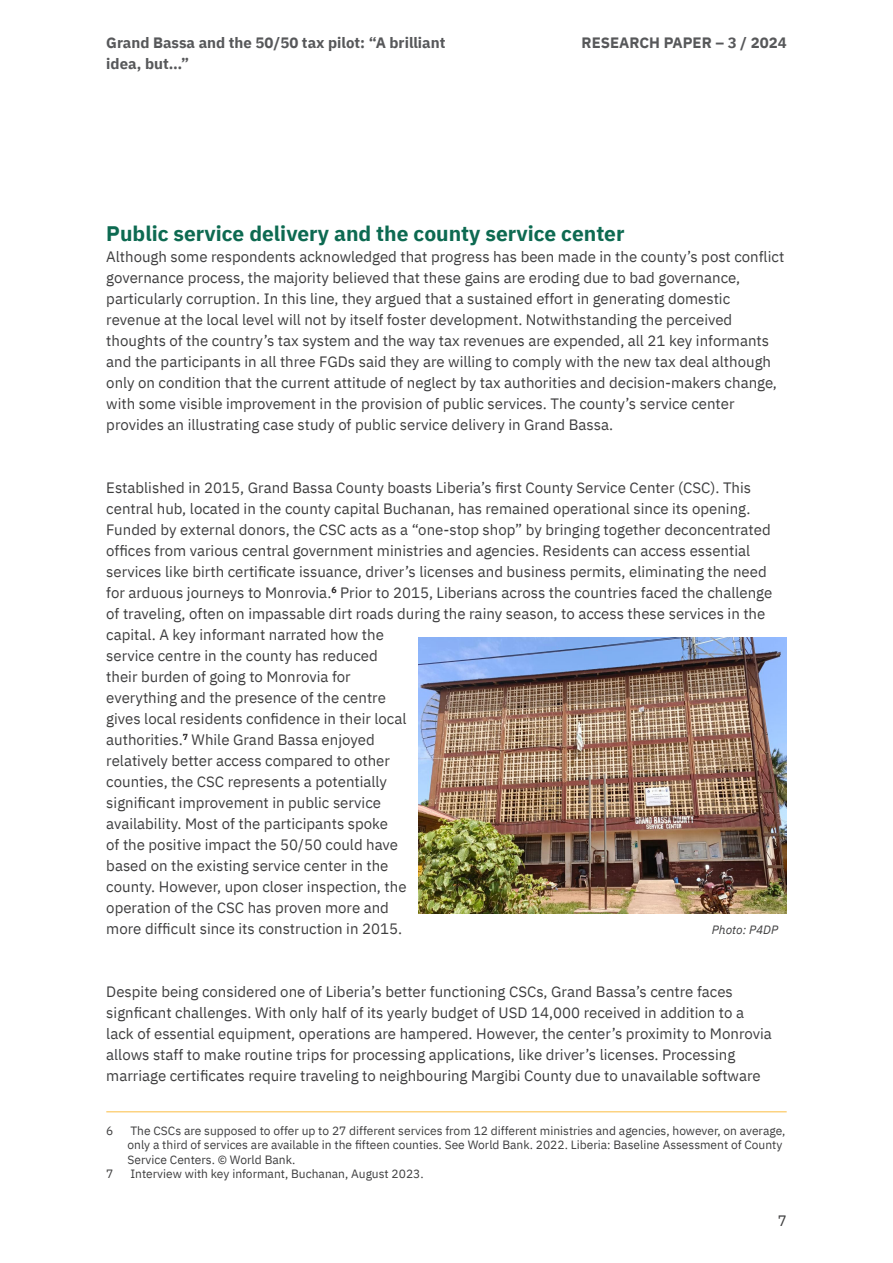
<style>
.page{position:relative;width:893px;height:1263px;background:#fff}
.page>*{position:absolute;margin:0;border:0;box-sizing:border-box;transform-origin:0 0}
.Main_content_title{font:700 21px "IBM Plex Sans";color:#0d6a51}
.Paper_body_text{font:15px/21px "IBM Plex Sans";color:#3e3e3f}
.t1{font:700 15px/21px "IBM Plex Sans";color:#57585a}
.FOOTNOTES{font:12px/14.4px "IBM Plex Sans";color:#3e3e3f}
.Paper_body_text-2{font:italic 12px "IBM Plex Sans";color:#3e3e3f}
</style>
<div class="page">
<hr style="left:106px;top:1111px;width:681px;height:1px;background:#fbbd43">
<img style="left:419px;top:638px;width:368px;height:276px">
<p class="t1" style="left:106px;top:31px;width:341px">Grand Bassa and the 50/50 tax pilot: “A brilliant idea, but…”</p>
<p class="t1" style="left:582px;top:31px;width:207px">RESEARCH PAPER – 3 / 2024</p>
<p class="Main_content_title" style="left:106px;top:217px;width:520px">Public service delivery and the county service center</p>
<p class="Paper_body_text" style="left:106px;top:245px;width:679px">Although some respondents acknowledged that progress has been made in the county’s post conflict governance process, the majority believed that these gains are eroding due to bad governance, particularly corruption. In this line, they argued that a sustained effort in generating domestic revenue at the local level will not by itself foster development. Notwithstanding the perceived thoughts of the country’s tax system and the way tax revenues are expended, all 21 key informants and the participants in all three FGDs said they are willing to comply with the new tax deal although only on condition that the current attitude of neglect by tax authorities and decision-makers change, with some visible improvement in the provision of public services. The county’s service center provides an illustrating case study of public service delivery in Grand Bassa.</p>
<p class="Paper_body_text" style="left:106px;top:476px;width:667px">Established in 2015, Grand Bassa County boasts Liberia’s first County Service Center (CSC). This central hub, located in the county capital Buchanan, has remained operational since its opening.<br>Funded by external donors, the CSC acts as a “one-stop shop” by bringing together deconcentrated offices from various central government ministries and agencies. Residents can access essential services like birth certificate issuance, driver’s licenses and business permits, eliminating the need for arduous journeys to Monrovia.<sup>6</sup> Prior to 2015, Liberians across the countries faced the challenge of traveling, often on impassable dirt roads during the rainy season, to access these services in the capital. A key informant narrated how the<br>service centre in the county has reduced<br>their burden of going to Monrovia for<br>everything and the presence of the centre<br>gives local residents confidence in their local<br>authorities.<sup>7</sup> While Grand Bassa enjoyed<br>relatively better access compared to other<br>counties, the CSC represents a potentially<br>significant improvement in public service<br>availability. Most of the participants spoke<br>of the positive impact the 50/50 could have<br>based on the existing service center in the<br>county. However, upon closer inspection, the<br>operation of the CSC has proven more and<br>more difficult since its construction in 2015.</p>
<p class="Paper_body_text-2" style="left:712px;top:921px;width:68px">Photo: P4DP</p>
<p class="Paper_body_text" style="left:106px;top:980px;width:667px">Despite being considered one of Liberia’s better functioning CSCs, Grand Bassa’s centre faces signficant challenges. With only half of its yearly budget of USD 14,000 received in addition to a lack of essential equipment, operations are hampered. However, the center’s proximity to Monrovia allows staff to make routine trips for processing applications, like driver’s licenses. Processing marriage certificates require traveling to neighbouring Margibi County due to unavailable software</p>
<p class="FOOTNOTES" style="left:106px;top:1122px;width:9px">6</p>
<p class="FOOTNOTES" style="left:128px;top:1122px;width:659px">The CSCs are supposed to offer up to 27 different services from 12 different ministries and agencies, however, on average, only a third of services are available in the fifteen counties. See World Bank. 2022. Liberia: Baseline Assessment of County<br>Service Centers. © World Bank.</p>
<p class="FOOTNOTES" style="left:106px;top:1165px;width:9px">7</p>
<p class="FOOTNOTES" style="left:130px;top:1165px;width:295px">Interview with key informant, Buchanan, August 2023.</p>
<p class="Paper_body_text" style="left:778px;top:1209px;width:10px">7</p>
</div>
